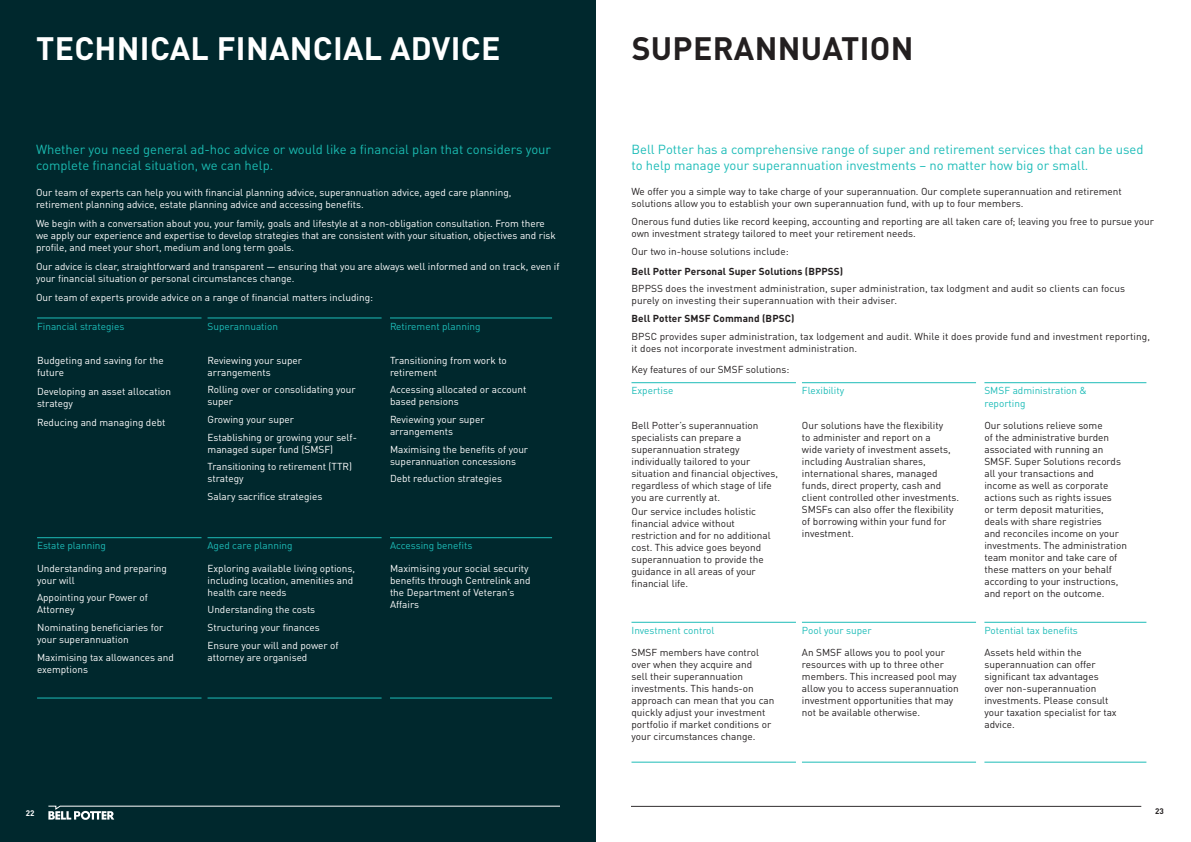
<style>
.page{position:relative;width:1191px;height:842px;background:#fff}
.page>*{position:absolute;margin:0;border:0;box-sizing:border-box;transform-origin:0 0}
.t1{font:700 32px "DINOT";letter-spacing:.01em;color:#fff}
.t2{font:700 32px "DINOT";letter-spacing:.01em;color:#231f20}
.t3{font:13px/15.6px "DINOT";color:#1dbcb8}
.t4{font:13px/15.6px "DINOT";color:#1abbb1}
.Body_Text_Dinot_10{font:10px/12px "DINOT";color:#231f20}
.Body_Text_Dinot_10-2{font:10px/12px "DINOT";color:#fff}
.Feature_heading{font:10px/13px "DINOT";color:#1dbcb8}
.t5{font:700 10px "DINOT";letter-spacing:.01em;color:#231f20}
.t6{font:700 8px "DINOT";color:#fff}
.t7{font:700 8px "DINOT";color:#231f20}
</style>
<div class="page">
<svg style="left:631px;top:806px;width:510px;height:1px"></svg>
<div style="left:0;top:0;width:595px;height:842px;background:#00282d"></div>
<svg style="left:48px;top:806px;width:511px;height:14px"></svg>
<hr style="left:37px;top:698px;width:164px;height:1px;background:#1dbcb8">
<hr style="left:207px;top:698px;width:174px;height:1px;background:#1dbcb8">
<hr style="left:390px;top:698px;width:162px;height:1px;background:#1dbcb8">
<hr style="left:37px;top:317px;width:164px;height:1px;background:#1dbcb8">
<hr style="left:207px;top:317px;width:174px;height:1px;background:#1dbcb8">
<hr style="left:390px;top:317px;width:162px;height:1px;background:#1dbcb8">
<hr style="left:37px;top:537px;width:164px;height:1px;background:#1dbcb8">
<hr style="left:207px;top:537px;width:174px;height:1px;background:#1dbcb8">
<hr style="left:390px;top:537px;width:162px;height:1px;background:#1dbcb8">
<hr style="left:631px;top:762px;width:165px;height:1px;background:#1dbcb8">
<hr style="left:802px;top:762px;width:174px;height:1px;background:#1dbcb8">
<hr style="left:984px;top:762px;width:162px;height:1px;background:#1dbcb8">
<hr style="left:631px;top:382px;width:165px;height:1px;background:#1dbcb8">
<hr style="left:802px;top:382px;width:174px;height:1px;background:#1dbcb8">
<hr style="left:984px;top:382px;width:162px;height:1px;background:#1dbcb8">
<hr style="left:631px;top:622px;width:165px;height:1px;background:#1dbcb8">
<hr style="left:802px;top:622px;width:174px;height:1px;background:#1dbcb8">
<hr style="left:984px;top:622px;width:162px;height:1px;background:#1dbcb8">
<p class="t1" style="left:36px;top:28px;width:466px">TECHNICAL FINANCIAL ADVICE</p>
<p class="t4" style="left:36px;top:142px;width:516px">Whether you need general ad-hoc advice or would like a financial plan that considers your complete financial situation, we can help.</p>
<p class="Body_Text_Dinot_10-2" style="left:36px;top:186px;width:477px">Our team of experts can help you with financial planning advice, superannuation advice, aged care planning, retirement planning advice, estate planning advice and accessing benefits.</p>
<p class="Body_Text_Dinot_10-2" style="left:36px;top:217px;width:521px">We begin with a conversation about you, your family, goals and lifestyle at a non-obligation consultation. From there we apply our experience and expertise to develop strategies that are consistent with your situation, objectives and risk profile, and meet your short, medium and long term goals.</p>
<p class="Body_Text_Dinot_10-2" style="left:36px;top:260px;width:525px">Our advice is clear, straightforward and transparent — ensuring that you are always well informed and on track, even if your financial situation or personal circumstances change.</p>
<p class="Body_Text_Dinot_10-2" style="left:36px;top:291px;width:339px">Our team of experts provide advice on a range of financial matters including:</p>
<p class="Feature_heading" style="left:37px;top:319px;width:89px">Financial strategies</p>
<p class="Feature_heading" style="left:207px;top:319px;width:72px">Superannuation</p>
<p class="Feature_heading" style="left:390px;top:319px;width:92px">Retirement planning</p>
<p class="Body_Text_Dinot_10-2" style="left:37px;top:354px;width:128px">Budgeting and saving for the future</p>
<p class="Body_Text_Dinot_10-2" style="left:37px;top:385px;width:136px">Developing an asset allocation strategy</p>
<p class="Body_Text_Dinot_10-2" style="left:37px;top:416px;width:130px">Reducing and managing debt</p>
<p class="Body_Text_Dinot_10-2" style="left:207px;top:354px;width:96px">Reviewing your super arrangements</p>
<p class="Body_Text_Dinot_10-2" style="left:207px;top:384px;width:150px">Rolling over or consolidating your super</p>
<p class="Body_Text_Dinot_10-2" style="left:207px;top:413px;width:88px">Growing your super</p>
<p class="Body_Text_Dinot_10-2" style="left:207px;top:431px;width:151px">Establishing or growing your self&shy;managed super fund (SMSF)</p>
<p class="Body_Text_Dinot_10-2" style="left:207px;top:461px;width:146px">Transitioning to retirement (TTR) strategy</p>
<p class="Body_Text_Dinot_10-2" style="left:207px;top:490px;width:116px">Salary sacrifice strategies</p>
<p class="Body_Text_Dinot_10-2" style="left:390px;top:354px;width:118px">Transitioning from work to retirement</p>
<p class="Body_Text_Dinot_10-2" style="left:390px;top:384px;width:138px">Accessing allocated or account based pensions</p>
<p class="Body_Text_Dinot_10-2" style="left:390px;top:413px;width:96px">Reviewing your super arrangements</p>
<p class="Body_Text_Dinot_10-2" style="left:390px;top:443px;width:140px">Maximising the benefits of your superannuation concessions</p>
<p class="Body_Text_Dinot_10-2" style="left:390px;top:473px;width:114px">Debt reduction strategies</p>
<p class="Feature_heading" style="left:37px;top:539px;width:70px">Estate planning</p>
<p class="Feature_heading" style="left:207px;top:539px;width:87px">Aged care planning</p>
<p class="Feature_heading" style="left:390px;top:539px;width:84px">Accessing benefits</p>
<p class="Body_Text_Dinot_10-2" style="left:37px;top:562px;width:131px">Understanding and preparing your will</p>
<p class="Body_Text_Dinot_10-2" style="left:37px;top:591px;width:112px">Appointing your Power of<br>Attorney</p>
<p class="Body_Text_Dinot_10-2" style="left:37px;top:621px;width:128px">Nominating beneficiaries for your superannuation</p>
<p class="Body_Text_Dinot_10-2" style="left:37px;top:651px;width:138px">Maximising tax allowances and exemptions</p>
<p class="Body_Text_Dinot_10-2" style="left:390px;top:562px;width:142px">Maximising your social security benefits through Centrelink and the Department of Veteran’s<br>Affairs</p>
<p class="Body_Text_Dinot_10-2" style="left:207px;top:562px;width:149px">Exploring available living options, including location, amenities and health care needs</p>
<p class="Body_Text_Dinot_10-2" style="left:207px;top:603px;width:109px">Understanding the costs</p>
<p class="Body_Text_Dinot_10-2" style="left:207px;top:621px;width:114px">Structuring your finances</p>
<p class="Body_Text_Dinot_10-2" style="left:207px;top:639px;width:133px">Ensure your will and power of attorney are organised</p>
<p class="t2" style="left:631px;top:28px;width:283px">SUPERANNUATION</p>
<p class="t3" style="left:631px;top:142px;width:513px">Bell Potter has a comprehensive range of super and retirement services that can be used to help manage your superannuation investments – no matter how big or small.</p>
<p class="Body_Text_Dinot_10" style="left:631px;top:185px;width:492px">We offer you a simple way to take charge of your superannuation. Our complete superannuation and retirement solutions allow you to establish your own superannuation fund, with up to four members.</p>
<p class="Body_Text_Dinot_10" style="left:631px;top:215px;width:524px">Onerous fund duties like record keeping, accounting and reporting are all taken care of; leaving you free to pursue your own investment strategy tailored to meet your retirement needs.</p>
<p class="Body_Text_Dinot_10" style="left:631px;top:245px;width:159px">Our two in-house solutions include:</p>
<p class="t5" style="left:631px;top:265px;width:213px">Bell Potter Personal Super Solutions (BPPSS)</p>
<p class="Body_Text_Dinot_10" style="left:631px;top:283px;width:495px">BPPSS does the investment administration, super administration, tax lodgment and audit so clients can focus purely on investing their superannuation with their adviser.</p>
<p class="t5" style="left:631px;top:312px;width:164px">Bell Potter SMSF Command (BPSC)</p>
<p class="Body_Text_Dinot_10" style="left:631px;top:330px;width:520px">BPSC provides super administration, tax lodgement and audit. While it does provide fund and investment reporting, it does not incorporate investment administration.</p>
<p class="Body_Text_Dinot_10" style="left:631px;top:363px;width:159px">Key features of our SMSF solutions:</p>
<p class="Feature_heading" style="left:631px;top:384px;width:43px">Expertise</p>
<p class="Feature_heading" style="left:802px;top:384px;width:44px">Flexibility</p>
<p class="Feature_heading" style="left:984px;top:384px;width:104px">SMSF administration &amp; reporting</p>
<p class="Body_Text_Dinot_10" style="left:631px;top:419px;width:148px">Bell Potter’s superannuation specialists can prepare a superannuation strategy individually tailored to your situation and financial objectives, regardless of which stage of life you are currently at.</p>
<p class="Body_Text_Dinot_10" style="left:631px;top:505px;width:141px">Our service includes holistic financial advice without restriction and for no additional cost. This advice goes beyond superannuation to provide the guidance in all areas of your financial life.</p>
<p class="Body_Text_Dinot_10" style="left:802px;top:419px;width:158px">Our solutions have the flexibility<br>to administer and report on a<br>wide variety of investment assets, including Australian shares, international shares, managed funds, direct property, cash and client controlled other investments.<br>SMSFs can also offer the flexibility of borrowing within your fund for investment.</p>
<p class="Body_Text_Dinot_10" style="left:984px;top:419px;width:144px">Our solutions relieve some<br>of the administrative burden associated with running an<br>SMSF. Super Solutions records all your transactions and income as well as corporate actions such as rights issues<br>or term deposit maturities, deals with share registries<br>and reconciles income on your investments. The administration team monitor and take care of these matters on your behalf according to your instructions, and report on the outcome.</p>
<p class="Feature_heading" style="left:631px;top:624px;width:84px">Investment control</p>
<p class="Feature_heading" style="left:802px;top:624px;width:71px">Pool your super</p>
<p class="Feature_heading" style="left:984px;top:624px;width:95px">Potential tax benefits</p>
<p class="Body_Text_Dinot_10" style="left:631px;top:646px;width:144px">SMSF members have control over when they acquire and<br>sell their superannuation investments. This hands-on approach can mean that you can quickly adjust your investment portfolio if market conditions or your circumstances change.</p>
<p class="Body_Text_Dinot_10" style="left:802px;top:646px;width:158px">An SMSF allows you to pool your resources with up to three other members. This increased pool may allow you to access superannuation investment opportunities that may not be available otherwise.</p>
<p class="Body_Text_Dinot_10" style="left:984px;top:646px;width:134px">Assets held within the superannuation can offer significant tax advantages over non-superannuation investments. Please consult your taxation specialist for tax advice.</p>
<p class="t6" style="left:26px;top:808px;width:10px">22</p>
<p class="t7" style="left:1155px;top:806px;width:10px">23</p>
</div>
